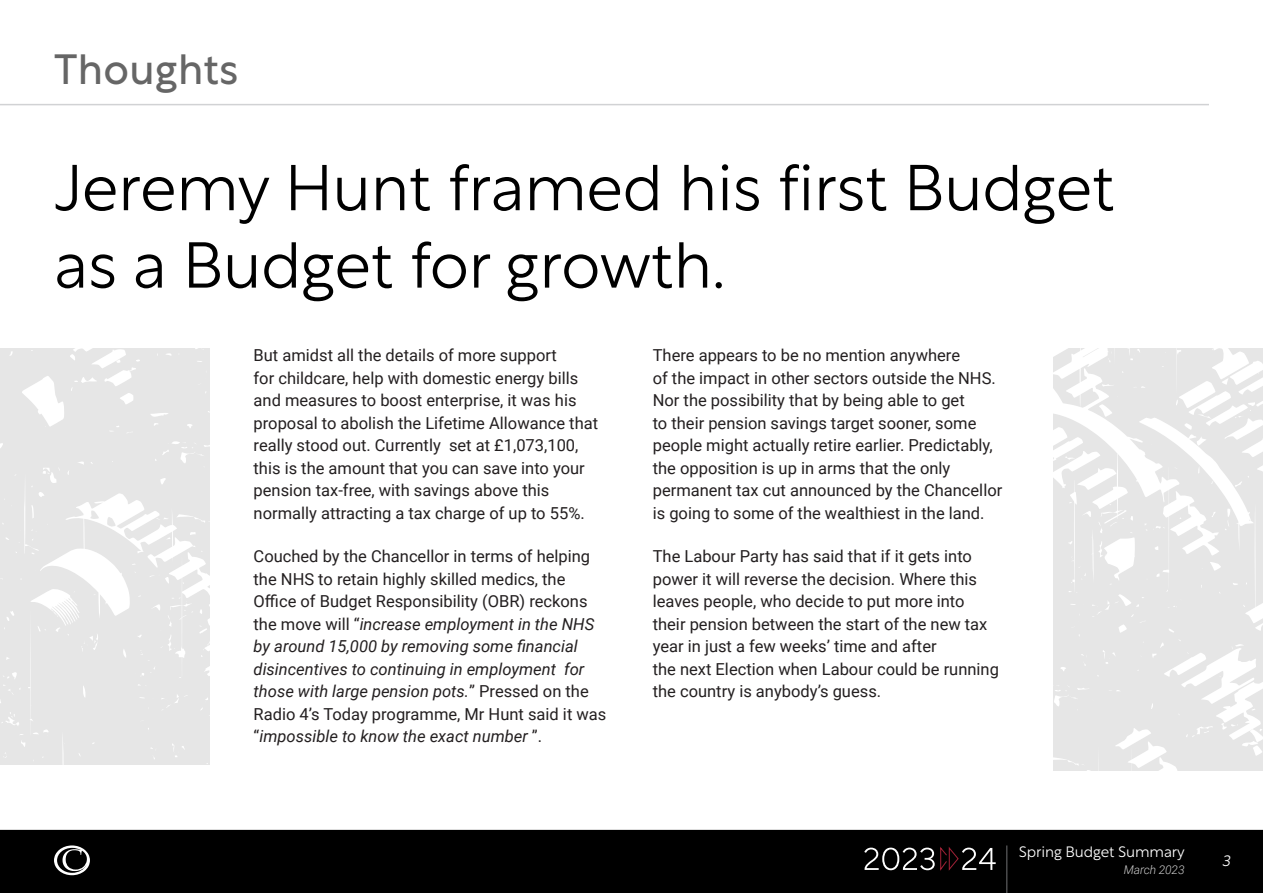
<style>
.page{position:relative;width:1263px;height:893px;background:#fff}
.page>*{position:absolute;margin:0;border:0;box-sizing:border-box;transform-origin:0 0}
.t1{font:300 64.5px/77.4px "Rustica";letter-spacing:-.01em;color:#000}
.t2{font:42px "Rustica";color:#666}
.t3{font:16.5px/22.5px "Roboto";color:#231f20}
.t4{font:300 15px "Rustica";letter-spacing:-.01em;color:#fff}
.t5{font:italic 300 15px "Rustica";color:#fff}
.t6{font:italic 300 12px "Roboto";letter-spacing:-.01em;color:#ccc}
.s1{font-style:italic}
</style>
<div class="page">
<div style="left:0;top:829px;width:1263px;height:64px;background:#000"></div>
<svg style="left:54px;top:845px;width:36px;height:30px"></svg>
<hr style="left:0;top:827px;width:1263px;height:3px;background:#fff">
<hr style="left:0;top:104px;width:1209px;height:1px;background:#d1d2d4">
<svg style="left:864px;top:847px;width:132px;height:24px"></svg>
<hr style="left:1006px;top:845px;width:1px;height:48px;background:#4b4c4d">
<svg style="left:0;top:349px;width:209px;height:416px;background:#e8e8e8"></svg>
<svg style="left:182px;top:569px;width:21px;height:23px"></svg>
<svg style="left:107px;top:517px;width:9px;height:10px"></svg>
<svg style="left:84px;top:510px;width:15px;height:9px"></svg>
<svg style="left:64px;top:598px;width:7px;height:3px"></svg>
<svg style="left:1054px;top:349px;width:209px;height:421px;fill:#e6e6e6"></svg>
<p class="t2" style="left:54px;top:32px;width:186px">Thoughts</p>
<p class="t1" style="left:54px;top:142px;width:1063px">Jeremy Hunt framed his first Budget as a Budget for growth.</p>
<p class="t3" style="left:254px;top:343px;width:346px">But amidst all the details of more support<br>for childcare, help with domestic energy bills and measures to boost enterprise, it was his proposal to abolish the Lifetime Allowance that really stood out. Currently set at £1,073,100, this is the amount that you can save into your pension tax-free, with savings above this normally attracting a tax charge of up to 55%.</p>
<p class="t3" style="left:254px;top:545px;width:354px">Couched by the Chancellor in terms of helping the NHS to retain highly skilled medics, the Office of Budget Responsibility (OBR) reckons the move will “<span class="s1">increase employment in the NHS by around 15,000 by removing some financial disincentives to continuing in employment for those with large pension pots.</span>” Pressed on the Radio 4’s Today programme, Mr Hunt said it was “<span class="s1">impossible to know the exact number</span> ”.</p>
<p class="t3" style="left:653px;top:343px;width:351px">There appears to be no mention anywhere<br>of the impact in other sectors outside the NHS.<br>Nor the possibility that by being able to get<br>to their pension savings target sooner, some people might actually retire earlier. Predictably, the opposition is up in arms that the only permanent tax cut announced by the Chancellor is going to some of the wealthiest in the land.</p>
<p class="t3" style="left:653px;top:545px;width:348px">The Labour Party has said that if it gets into power it will reverse the decision. Where this leaves people, who decide to put more into their pension between the start of the new tax year in just a few weeks’ time and after<br>the next Election when Labour could be running the country is anybody’s guess.</p>
<p class="t4" style="left:1019px;top:839px;width:167px">Spring Budget Summary</p>
<p class="t6" style="left:1124px;top:861px;width:62px">March 2023</p>
<p class="t5" style="left:1222px;top:848px;width:10px">3</p>
</div>
